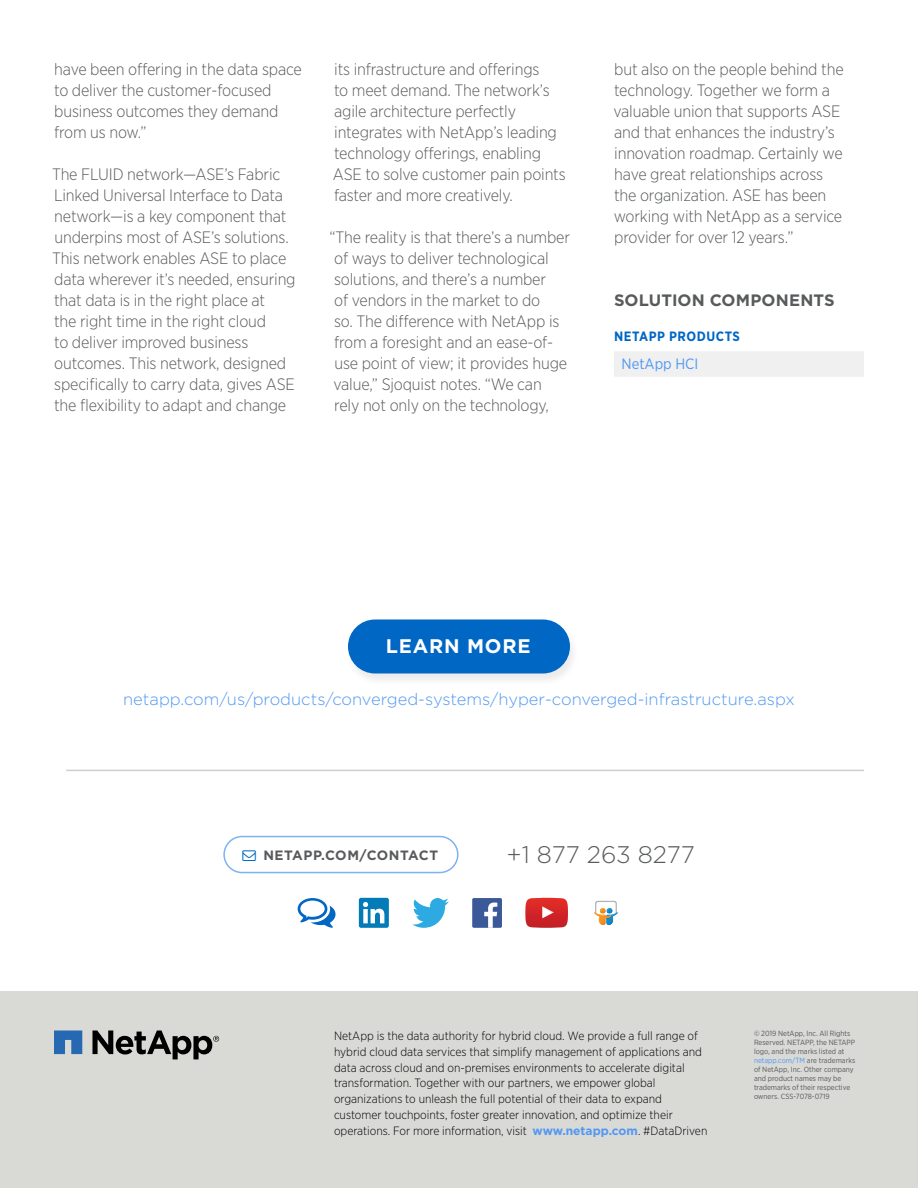
<style>
.page{position:relative;width:918px;height:1188px;background:#fff}
.page>*{position:absolute;margin:0;border:0;box-sizing:border-box;transform-origin:0 0}
.t1{font:300 24px "Gotham HTF";color:#585a5c}
.t2{font:700 19.65px "Gotham HTF";letter-spacing:.04em;color:#fff}
.t3{font:300 16.5px/21px "Gotham Narrow";letter-spacing:-.01em;color:#585a5c}
.t4{font:300 16.5px "Gotham HTF";color:#5298f1}
.t5{font:700 16.5px "Gotham HTF";letter-spacing:.005em;color:#585a5c}
.t6{font:15px "Gotham Narrow";color:#5298f1}
.t7{font:700 13.5px "Gotham HTF";letter-spacing:.04em;color:#585a5c}
.t8{font:700 13.5px "Gotham Narrow";letter-spacing:.04em;color:#0067c5}
.t9{font:300 12px/15.8px "Gotham Narrow";color:#000}
.t10{font:7.5px/9px "Gotham Narrow";color:#585a5c}
.s1{font-family:"Gotham HTF";font-weight:700;color:#5298f1}
.s2{color:#5298f1}
</style>
<div class="page">
<div style="left:223px;top:836px;width:236px;height:37px;border:2px solid #7db2f5;border-radius:18px"></div>
<hr style="left:66px;top:770px;width:798px;height:1px;background:#cccecf">
<div style="left:359px;top:898px;width:30px;height:30px;background:#027bb7;border-radius:2px"></div>
<svg style="left:363px;top:902px;width:21px;height:21px"></svg>
<svg style="left:412px;top:898px;width:37px;height:30px"></svg>
<div style="left:472px;top:898px;width:30px;height:30px;background:#3b5999;border-radius:2px"></div>
<svg style="left:484px;top:903px;width:13px;height:25px"></svg>
<svg style="left:525px;top:898px;width:43px;height:30px"></svg>
<svg style="left:594px;top:901px;width:24px;height:24px"></svg>
<svg style="left:298px;top:898px;width:38px;height:30px"></svg>
<div style="left:614px;top:350px;width:250px;height:28px;background:#f0f0f0"></div>
<hr style="left:614px;top:348px;width:250px;height:3px;background:#fff">
<hr style="left:614px;top:377px;width:250px;height:3px;background:#fff">
<div style="left:345px;top:619px;width:235px;height:68px;background:#000;opacity:.08"></div>
<div style="left:348px;top:620px;width:222px;height:54px;background:#0067c5;border-radius:27px"></div>
<div style="left:0;top:992px;width:918px;height:196px;background:#d9d9d6"></div>
<svg style="left:54px;top:1031px;width:28px;height:23px"></svg>
<svg style="left:92px;top:1030px;width:127px;height:29px"></svg>
<p class="t3" style="left:54px;top:58px;width:249px">have been offering in the data space to deliver the customer-focused business outcomes they demand from us now.”</p>
<p class="t3" style="left:52px;top:163px;width:245px">The FLUID network—ASE’s Fabric Linked Universal Interface to Data network—is a key component that underpins most of ASE’s solutions.<br>This network enables ASE to place data wherever it’s needed, ensuring that data is in the right place at<br>the right time in the right cloud<br>to deliver improved business outcomes. This network, designed specifically to carry data, gives ASE the flexibility to adapt and change</p>
<p class="t3" style="left:333px;top:58px;width:234px">its infrastructure and offerings<br>to meet demand. The network’s agile architecture perfectly integrates with NetApp’s leading technology offerings, enabling<br>ASE to solve customer pain points faster and more creatively.</p>
<p class="t3" style="left:330px;top:226px;width:242px">“The reality is that there’s a number of ways to deliver technological solutions, and there’s a number<br>of vendors in the market to do<br>so. The difference with NetApp is from a foresight and an ease-of&shy;use point of view; it provides huge value,” Sjoquist notes. “We can<br>rely not only on the technology,</p>
<p class="t3" style="left:613px;top:58px;width:232px">but also on the people behind the technology. Together we form a valuable union that supports ASE and that enhances the industry’s innovation roadmap. Certainly we have great relationships across the organization. ASE has been working with NetApp as a service provider for over 12 years.”</p>
<p class="t5" style="left:614px;top:291px;width:222px">SOLUTION COMPONENTS</p>
<p class="t8" style="left:614px;top:327px;width:127px">NETAPP PRODUCTS</p>
<p class="t6" style="left:622px;top:355px;width:78px">NetApp HCI</p>
<p class="t2" style="left:386px;top:635px;width:146px">LEARN MORE</p>
<p class="t4" style="left:123px;top:690px;width:673px">netapp.com/us/products/converged-systems/hyper-converged-infrastructure.aspx</p>
<p class="t7" style="left:263px;top:847px;width:176px">NETAPP.COM/CONTACT</p>
<h1 class="t1" style="left:506px;top:841px;width:190px">+1 877 263 8277</h1>
<p class="t9" style="left:334px;top:1028px;width:375px">NetApp is the data authority for hybrid cloud. We provide a full range of hybrid cloud data services that simplify management of applications and data across cloud and on-premises environments to accelerate digital transformation. Together with our partners, we empower global organizations to unleash the full potential of their data to expand customer touchpoints, foster greater innovation, and optimize their operations. For more information, visit <span class="s1">www.netapp.com</span>. #DataDriven</p>
<p class="t10" style="left:754px;top:1029px;width:103px">© 2019 NetApp, Inc. All Rights<br>Reserved. NETAPP, the NETAPP logo, and the marks listed at <span class="s2">netapp.com/TM</span> are trademarks of NetApp, Inc. Other company and product names may be trademarks of their respective owners. CSS-7078-0719</p>
</div>
